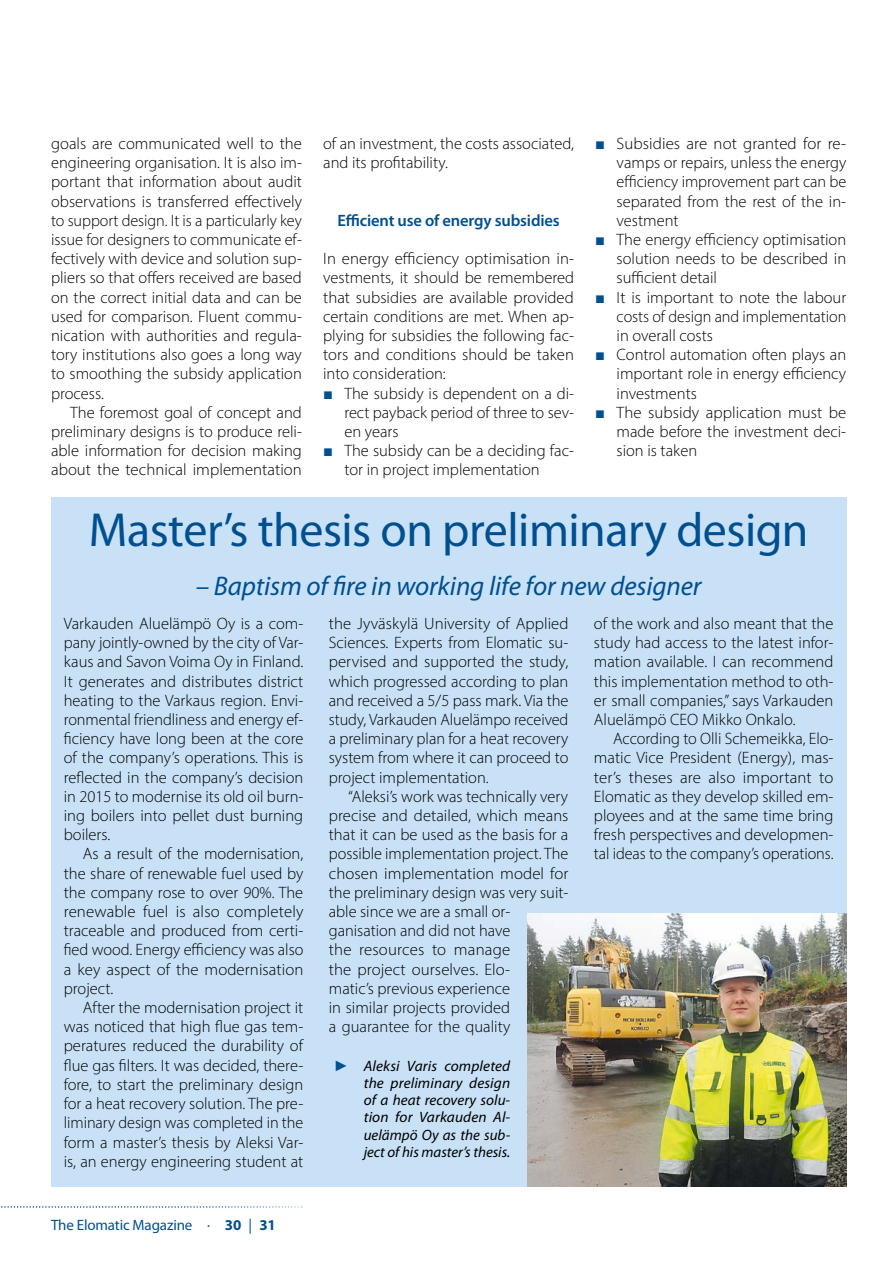
<style>
.page{position:relative;width:893px;height:1263px;background:#fff}
.page>*{position:absolute;margin:0;border:0;box-sizing:border-box;transform-origin:0 0}
._10en_article_title{font:48px "Myriad Pro";letter-spacing:-.01em;color:#004f91}
._11en_article_subtit{font:italic 27px "Myriad Pro";letter-spacing:-.005em;color:#004f91}
._21en_body_with_inde{font:300 16.5px/19.2px "Myriad Pro";color:#000;text-align:justify}
._20en_body{font:300 16.5px/19.2px "Myriad Pro";color:#000;text-align:justify}
._25en_body_subtitle{font:600 16.5px "Myriad Pro";letter-spacing:-.01em;color:#004f91}
.t1{font:italic 15px/17.2px "Myriad Pro";color:#000;text-align:justify}
.t2{font:15px "Myriad Pro";letter-spacing:-.01em;color:#004f91}
.s1{font-family:"Arial";font-weight:900;color:#004f91}
.s2{font-family:"Arial";font-weight:900;font-style:normal;color:#004f91}
.s3{font-weight:700}
</style>
<div class="page">
<svg style="left:1px;top:1206px;width:301px;height:2px"></svg>
<div style="left:51px;top:497px;width:795px;height:689px;background:#c8e1f6"></div>
<img style="left:527px;top:913px;width:319px;height:273px">
<p class="_21en_body_with_inde" style="left:51px;top:134px;width:253px">goals are communicated well to the engineering organisation. It is also im&shy;portant that information about audit observations is transferred effectively to support design. It is a particularly key issue for designers to communicate ef&shy;fectively with device and solution sup&shy;pliers so that offers received are based on the correct initial data and can be used for comparison. Fluent commu&shy;nication with authorities and regula&shy;tory institutions also goes a long way to smoothing the subsidy application process.</p>
<p class="_21en_body_with_inde" style="left:51px;top:403px;width:252px;text-indent:19px">The foremost goal of concept and preliminary designs is to produce reli&shy;able information for decision making about the technical implementation</p>
<p class="_21en_body_with_inde" style="left:323px;top:134px;width:252px">of an investment, the costs associated, and its profitability.</p>
<p class="_25en_body_subtitle" style="left:338px;top:210px;width:224px">Efficient use of energy subsidies</p>
<p class="_20en_body" style="left:323px;top:249px;width:252px">In energy efficiency optimisation in&shy;vestments, it should be remembered that subsidies are available provided certain conditions are met. When ap&shy;plying for subsidies the following fac&shy;tors and conditions should be taken into consideration:</p>
<p class="_21en_body_with_inde" style="left:344px;top:383px;width:231px;text-indent:-21px"><span class="s1">■</span> The subsidy is dependent on a di&shy;rect payback period of three to sev&shy;en years</p>
<p class="_21en_body_with_inde" style="left:344px;top:441px;width:231px;text-indent:-21px"><span class="s1">■</span> The subsidy can be a deciding fac&shy;tor in project implementation</p>
<p class="_21en_body_with_inde" style="left:617px;top:134px;width:231px;text-indent:-21px"><span class="s1">■</span> Subsidies are not granted for re&shy;vamps or repairs, unless the energy efficiency improvement part can be separated from the rest of the in&shy;vestment</p>
<p class="_21en_body_with_inde" style="left:617px;top:230px;width:231px;text-indent:-21px"><span class="s1">■</span> The energy efficiency optimisation solution needs to be described in sufficient detail</p>
<p class="_21en_body_with_inde" style="left:617px;top:287px;width:231px;text-indent:-21px"><span class="s1">■</span> It is important to note the labour costs of design and implementation in overall costs</p>
<p class="_21en_body_with_inde" style="left:617px;top:345px;width:231px;text-indent:-21px"><span class="s1">■</span> Control automation often plays an important role in energy efficiency investments</p>
<p class="_21en_body_with_inde" style="left:617px;top:403px;width:231px;text-indent:-21px"><span class="s1">■</span> The subsidy application must be made before the investment deci&shy;sion is taken</p>
<p class="_10en_article_title" style="left:89px;top:500px;width:721px">Master’s thesis on preliminary design</p>
<p class="_11en_article_subtit" style="left:196px;top:569px;width:507px">– Baptism of fire in working life for new designer</p>
<p class="_20en_body" style="left:64px;top:614px;width:241px">Varkauden Aluelämpö Oy is a com&shy;pany jointly-owned by the city of Var&shy;kaus and Savon Voima Oy in Finland.<br>It generates and distributes district heating to the Varkaus region. Envi&shy;ronmental friendliness and energy ef&shy;ficiency have long been at the core of the company’s operations. This is reflected in the company’s decision in 2015 to modernise its old oil burn&shy;ing boilers into pellet dust burning boilers.</p>
<p class="_21en_body_with_inde" style="left:64px;top:844px;width:241px;text-indent:19px">As a result of the modernisation, the share of renewable fuel used by the company rose to over 90%. The renewable fuel is also completely traceable and produced from certi&shy;fied wood. Energy efficiency was also a key aspect of the modernisation project.</p>
<p class="_21en_body_with_inde" style="left:64px;top:998px;width:241px;text-indent:19px">After the modernisation project it was noticed that high flue gas tem&shy;peratures reduced the durability of flue gas filters. It was decided, there&shy;fore, to start the preliminary design for a heat recovery solution. The pre&shy;liminary design was completed in the form a master’s thesis by Aleksi Var&shy;is, an energy engineering student at</p>
<p class="_21en_body_with_inde" style="left:329px;top:614px;width:241px">the Jyväskylä University of Applied Sciences. Experts from Elomatic su&shy;pervised and supported the study, which progressed according to plan and received a 5/5 pass mark. Via the study, Varkauden Aluelämpo received a preliminary plan for a heat recovery system from where it can proceed to project implementation.</p>
<p class="_21en_body_with_inde" style="left:329px;top:787px;width:241px;text-align:left;text-indent:19px">“Aleksi’s work was technically very precise and detailed, which means that it can be used as the basis for a possible implementation project. The chosen implementation model for the preliminary design was very suit&shy;able since we are a small or&shy;ganisation and did not have<br>the resources to manage<br>the project ourselves. Elo-<br>matic’s previous experience<br>in similar projects provided<br>a guarantee for the quality</p>
<p class="_21en_body_with_inde" style="left:594px;top:614px;width:241px">of the work and also meant that the study had access to the latest infor&shy;mation available. I can recommend this implementation method to oth&shy;er small companies,” says Varkauden Aluelämpö CEO Mikko Onkalo.</p>
<p class="_21en_body_with_inde" style="left:594px;top:729px;width:241px;text-indent:19px">According to Olli Schemeikka, Elo&shy;matic Vice President (Energy), mas&shy;ter’s theses are also important to Elomatic as they develop skilled em&shy;ployees and at the same time bring fresh perspectives and developmen&shy;tal ideas to the company’s operations.</p>
<p class="t1" style="left:364px;top:1057px;width:148px;text-indent:-30px"><span class="s2">►</span> Aleksi Varis completed the preliminary design of a heat recovery solu&shy;tion for Varkauden Al&shy;uelämpö Oy as the sub&shy;ject of his master’s thesis.</p>
<p class="t2" style="left:51px;top:1216px;width:226px">The Elomatic Magazine · <span class="s3">30</span> | <span class="s3">31</span></p>
</div>
